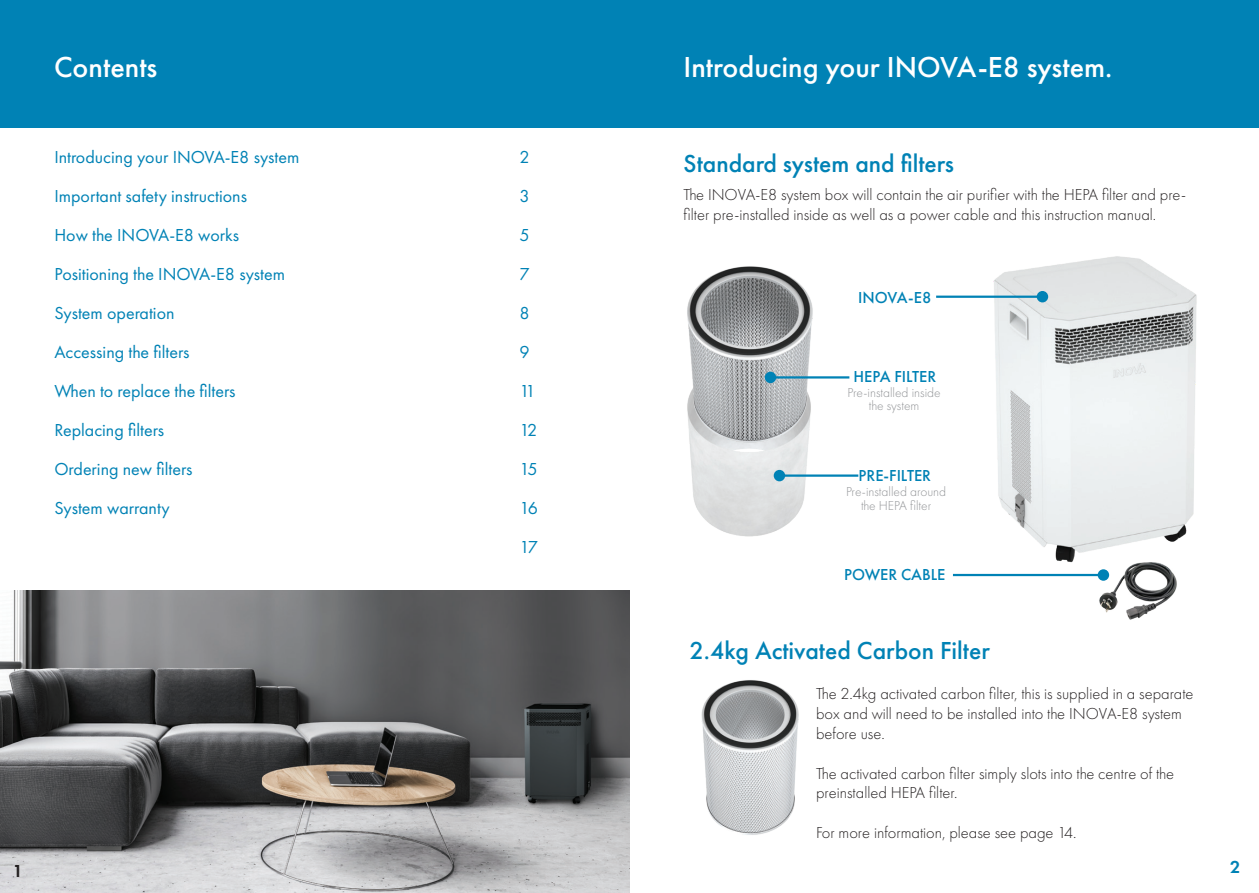
<style>
.page{position:relative;width:1259px;height:893px;background:#fff}
.page>*{position:absolute;margin:0;border:0;box-sizing:border-box;transform-origin:0 0}
.t1{font:500 30px "Futura PT";color:#fff}
.t2{font:500 25.5px "Futura PT";color:#0082b5}
.t3{font:18px/39px "Futura PT";color:#0082b5}
.t4{font:600 18px "Futura PT";color:#231f20}
.t5{font:600 18px "Futura PT";color:#0082b5}
.t6{font:300 16.5px/19.8px "Futura PT";color:#231f20}
.t7{font:500 16.5px "Futura PT";color:#0082b5}
.t8{font:300 13.5px/13.5px "Futura PT";color:#939598;text-align:center}
</style>
<div class="page">
<div style="left:0;top:0;width:1259px;height:128px;background:#0082b5"></div>
<img style="left:975px;top:256px;width:222px;height:307px">
<img style="left:701px;top:680px;width:98px;height:155px">
<img style="left:690px;top:447px;width:118px;height:90px">
<img style="left:1096px;top:558px;width:82px;height:62px">
<img style="left:687px;top:266px;width:126px;height:181px">
<hr style="left:936px;top:296px;width:102px;height:2px;background:#0082b5">
<div style="left:1036px;top:291px;width:12px;height:11px;background:#0082b5;border-radius:50%"></div>
<hr style="left:775px;top:376px;width:74px;height:3px;background:#0082b5">
<div style="left:765px;top:372px;width:11px;height:11px;background:#0082b5;border-radius:50%"></div>
<hr style="left:784px;top:474px;width:74px;height:3px;background:#0082b5">
<div style="left:773px;top:470px;width:12px;height:11px;background:#0082b5;border-radius:50%"></div>
<hr style="left:953px;top:574px;width:146px;height:2px;background:#0082b5">
<div style="left:1097px;top:569px;width:12px;height:12px;background:#0082b5;border-radius:50%"></div>
<img style="left:0;top:591px;width:630px;height:302px">
<h1 class="t1" style="left:54px;top:49px;width:105px">Contents</h1>
<h1 class="t1" style="left:683px;top:49px;width:430px">Introducing your INOVA-E8 system.</h1>
<p class="t3" style="left:54px;top:137px;width:246px">Introducing your INOVA-E8 system<br>Important safety instructions<br>How the INOVA-E8 works<br>Positioning the INOVA-E8 system<br>System operation<br>Accessing the filters<br>When to replace the filters<br>Replacing filters<br>Ordering new filters<br>System warranty</p>
<p class="t3" style="left:519px;top:137px;width:20px">2<br>3<br>5<br>7<br>8<br>9<br>11<br>12<br>15<br>16<br>17</p>
<h2 class="t2" style="left:683px;top:148px;width:272px">Standard system and filters</h2>
<p class="t6" style="left:683px;top:185px;width:504px">The INOVA-E8 system box will contain the air purifier with the HEPA filter and pre&shy;filter pre-installed inside as well as a power cable and this instruction manual.</p>
<p class="t7" style="left:858px;top:287px;width:75px">INOVA-E8</p>
<p class="t7" style="left:853px;top:367px;width:84px">HEPA FILTER</p>
<p class="t8" style="left:847px;top:386px;width:95px">Pre-installed inside the system</p>
<p class="t7" style="left:858px;top:466px;width:74px">PRE-FILTER</p>
<p class="t8" style="left:846px;top:485px;width:102px">Pre-installed around the HEPA filter</p>
<p class="t7" style="left:844px;top:565px;width:103px">POWER CABLE</p>
<h2 class="t2" style="left:689px;top:635px;width:302px">2.4kg Activated Carbon Filter</h2>
<p class="t6" style="left:816px;top:684px;width:379px">The 2.4kg activated carbon filter, this is supplied in a separate box and will need to be installed into the INOVA-E8 system before use.</p>
<p class="t6" style="left:816px;top:763px;width:359px">The activated carbon filter simply slots into the centre of the preinstalled HEPA filter.</p>
<p class="t6" style="left:816px;top:823px;width:262px">For more information, please see page 14.</p>
<p class="t4" style="left:13px;top:860px;width:12px">1</p>
<p class="t5" style="left:1230px;top:856px;width:12px">2</p>
</div>
